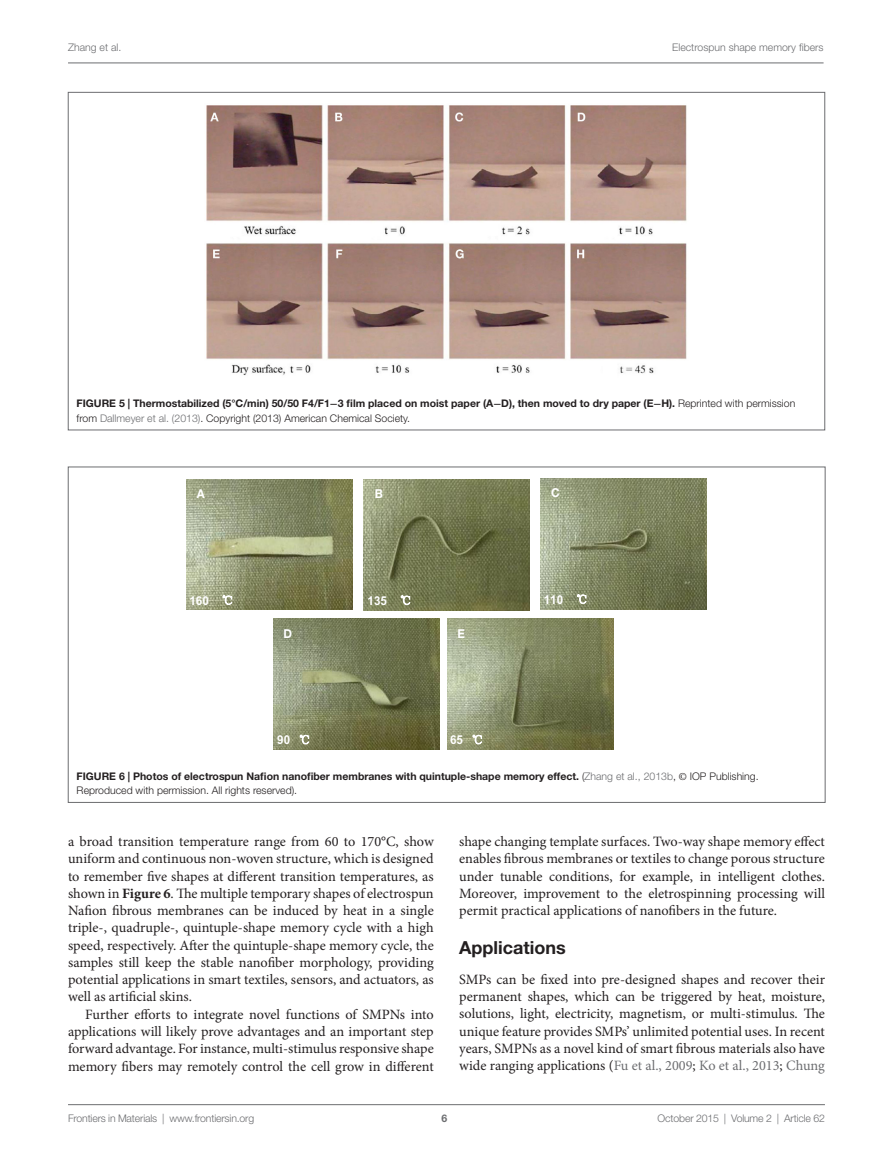
<style>
.page{position:relative;width:893px;height:1170px;background:#fff}
.page>*{position:absolute;margin:0;border:0;box-sizing:border-box;transform-origin:0 0}
.t1{font:700 18px "Helvetica Neue LT Std";color:#231f20}
.t2{font:14.25px/17.2px "Minion Pro";color:#231f20;text-align:justify}
.t3{font:700 12.3px "Arial";color:#fff;scale:.95 1}
.t4{font:700 12.3px "Helvetica Neue LT Std";color:#fff;scale:.95 1}
.t5{font:700 10.5px/14.2px "Helvetica Neue LT Std";color:#231f20}
.t6{font:300 10.5px "Helvetica Neue LT Std";letter-spacing:-.015em;color:#6c6d70}
.t7{font:700 10.5px "Helvetica Neue LT Std";color:#6c6d70}
.s1{font-family:"STIX General"}
.s2{font-weight:300}
.s3{font-weight:300;color:#6c6d70}
.s4{font-family:"STIX General";font-weight:400}
.s5{font-weight:700}
.s6{color:#6c6d70}
</style>
<div class="page">
<img style="left:206px;top:105px;width:481px;height:270px">
<img style="left:273px;top:618px;width:166px;height:131px">
<svg style="left:299px;top:734px;width:10px;height:10px"></svg>
<img style="left:541px;top:478px;width:166px;height:131px">
<svg style="left:577px;top:594px;width:10px;height:10px"></svg>
<img style="left:186px;top:479px;width:166px;height:131px">
<svg style="left:222px;top:595px;width:10px;height:10px"></svg>
<img style="left:364px;top:479px;width:166px;height:131px">
<svg style="left:401px;top:595px;width:9px;height:10px"></svg>
<img style="left:447px;top:618px;width:166px;height:131px">
<svg style="left:472px;top:734px;width:10px;height:10px"></svg>
<hr style="left:68px;top:1104px;width:757px;height:1px;background:#6c6d70">
<hr style="left:68px;top:63px;width:756px;height:1px;background:#6c6d70">
<p class="t6" style="left:68px;top:41px;width:55px">Zhang et al.</p>
<p class="t6" style="left:672px;top:41px;width:153px">Electrospun shape memory fibers</p>
<p class="t5" style="left:77px;top:396px;width:720px">FIGURE 5 | Thermostabilized (5°C/min) 50/50 F4/F1<span class="s1">−</span>3 film placed on moist paper (A<span class="s1">−</span>D), then moved to dry paper (E<span class="s1">−</span>H). <span class="s2">Reprinted with permission from</span> <span class="s3">Dallmeyer et al. (2013)</span><span class="s2">. Copyright (2013) American Chemical Society.</span></p>
<p class="t4" style="left:197px;top:486px;width:10px">A</p>
<p class="t3" style="left:189px;top:592px;width:22px">160</p>
<p class="t4" style="left:284px;top:625px;width:11px">D</p>
<p class="t4" style="left:375px;top:486px;width:10px">B</p>
<p class="t3" style="left:367px;top:592px;width:22px">135</p>
<p class="t4" style="left:457px;top:625px;width:9px">E</p>
<p class="t4" style="left:551px;top:485px;width:11px">C</p>
<p class="t3" style="left:544px;top:591px;width:22px">110</p>
<p class="t3" style="left:450px;top:731px;width:15px">65</p>
<p class="t5" style="left:77px;top:768px;width:683px">FIGURE 6 | Photos of electrospun Nafion nanofiber membranes with quintuple-shape memory effect. <span class="s2">(</span><span class="s3">Zhang et al., 2013b</span><span class="s2">,</span> <span class="s4">©</span> <span class="s2">IOP Publishing.<br>Reproduced with permission. All rights reserved).</span></p>
<p class="t3" style="left:277px;top:731px;width:15px">90</p>
<p class="t2" style="left:68px;top:832px;width:367px">a broad transition temperature range from 60 to 170°C, show uniform and continuous non-woven structure, which is designed to remember five shapes at different transition temperatures, as shown in <span class="s5">Figure 6</span>. The multiple temporary shapes of electrospun Nafion fibrous membranes can be induced by heat in a single triple-, quadruple-, quintuple-shape memory cycle with a high speed, respectively. After the quintuple-shape memory cycle, the samples still keep the stable nanofiber morphology, providing potential applications in smart textiles, sensors, and actuators, as well as artificial skins.</p>
<p class="t2" style="left:68px;top:1005px;width:367px;text-indent:17px">Further efforts to integrate novel functions of SMPNs into applications will likely prove advantages and an important step forward advantage. For instance, multi-stimulus responsive shape memory fibers may remotely control the cell grow in different</p>
<p class="t2" style="left:459px;top:833px;width:367px">shape changing template surfaces. Two-way shape memory effect enables fibrous membranes or textiles to change porous structure under tunable conditions, for example, in intelligent clothes.<br>Moreover, improvement to the eletrospinning processing will permit practical applications of nanofibers in the future.</p>
<p class="t1" style="left:459px;top:936px;width:108px">Applications</p>
<p class="t2" style="left:459px;top:970px;width:367px">SMPs can be fixed into pre-designed shapes and recover their permanent shapes, which can be triggered by heat, moisture, solutions, light, electricity, magnetism, or multi-stimulus. The unique feature provides SMPs’ unlimited potential uses. In recent years, SMPNs as a novel kind of smart fibrous materials also have wide ranging applications (<span class="s6">Fu et al., 2009</span>; <span class="s6">Ko et al., 2013</span>; <span class="s6">Chung</span></p>
<p class="t6" style="left:68px;top:1111px;width:188px">Frontiers in Materials | www.frontiersin.org</p>
<p class="t7" style="left:441px;top:1111px;width:7px">6</p>
<p class="t6" style="left:658px;top:1111px;width:169px">October 2015 | Volume 2 | Article 62</p>
</div>
